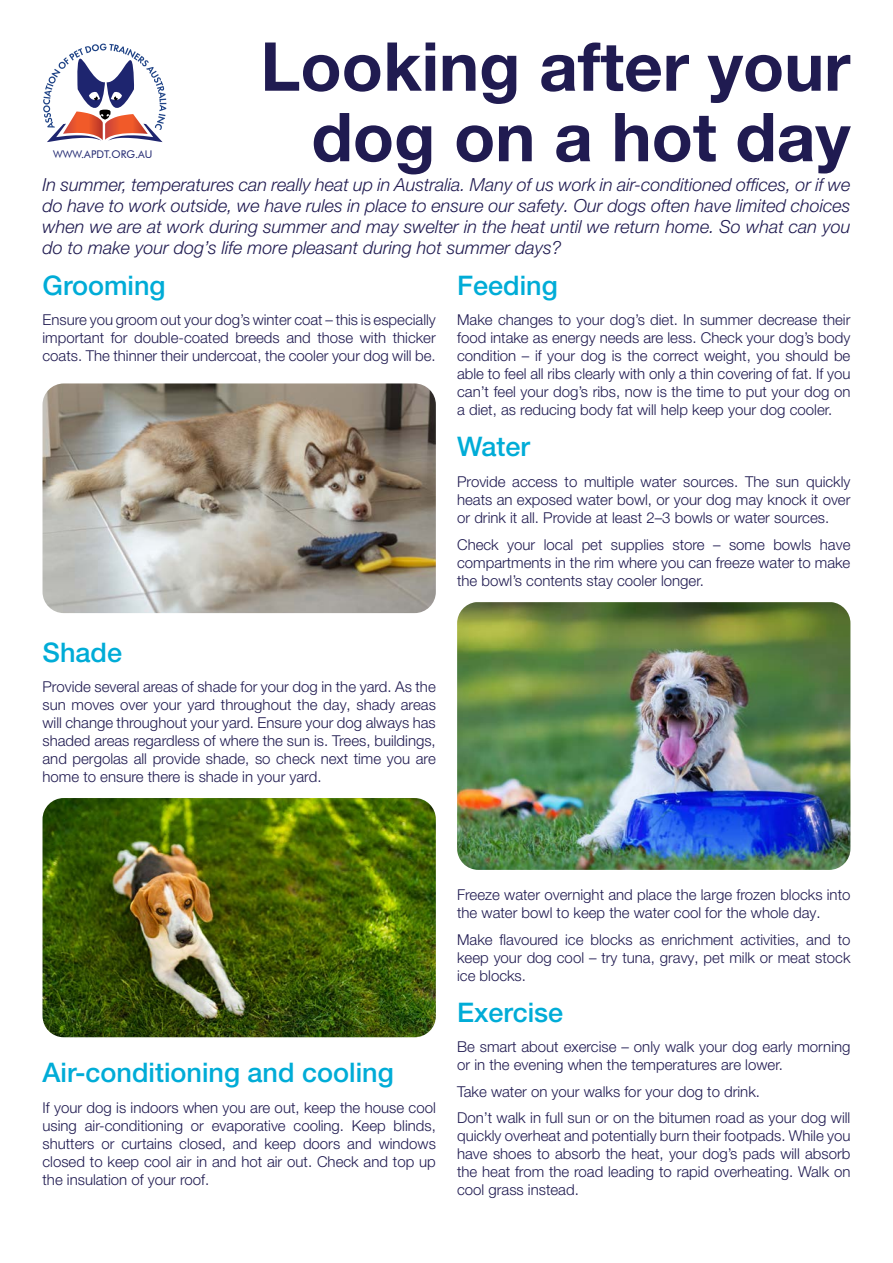
<style>
.page{position:relative;width:893px;height:1263px;background:#fff}
.page>*{position:absolute;margin:0;border:0;box-sizing:border-box;transform-origin:0 0}
.t1{font:700 67.5px/70.5px "Helvetica Neue LT Pro";color:#201b51;text-align:right}
.Heading_2{font:500 27px "Helvetica Neue LT Pro";color:#00acd7}
.Description{font:italic 300 18px/21px "Helvetica Neue LT Pro";color:#201b51;text-align:justify}
.Body_Text{font:300 15px/18px "Helvetica Neue LT Pro";color:#201b51;text-align:justify}
.t2{font:10.65px "Futura BT";letter-spacing:.01em;color:#1e256f}
</style>
<div class="page">
<svg style="left:43px;top:44px;width:123px;height:98px"></svg>
<img style="left:43px;top:383px;width:393px;height:230px">
<img style="left:43px;top:798px;width:393px;height:239px">
<img style="left:457px;top:602px;width:393px;height:268px">
<p class="t1" style="left:260px;top:30px;width:592px">Looking after your dog on a hot day</p>
<p class="Description" style="left:43px;top:174px;width:809px">In summer, temperatures can really heat up in Australia. Many of us work in air-conditioned offices, or if we do have to work outside, we have rules in place to ensure our safety. Our dogs often have limited choices when we are at work during summer and may swelter in the heat until we return home. So what can you do to make your dog’s life more pleasant during hot summer days?</p>
<p class="Heading_2" style="left:43px;top:269px;width:125px">Grooming</p>
<p class="Body_Text" style="left:43px;top:311px;width:395px">Ensure you groom out your dog’s winter coat – this is especially important for double-coated breeds and those with thicker coats. The thinner their undercoat, the cooler your dog will be.</p>
<p class="t2" style="left:53px;top:148px;width:101px">WWW.APDT.ORG.AU</p>
<p class="Heading_2" style="left:457px;top:269px;width:102px">Feeding</p>
<p class="Body_Text" style="left:457px;top:311px;width:395px">Make changes to your dog’s diet. In summer decrease their food intake as energy needs are less. Check your dog’s body condition – if your dog is the correct weight, you should be able to feel all ribs clearly with only a thin covering of fat. If you can’t feel your dog’s ribs, now is the time to put your dog on a diet, as reducing body fat will help keep your dog cooler.</p>
<p class="Heading_2" style="left:457px;top:430px;width:75px">Water</p>
<p class="Body_Text" style="left:457px;top:472px;width:395px">Provide access to multiple water sources. The sun quickly heats an exposed water bowl, or your dog may knock it over or drink it all. Provide at least 2–3 bowls or water sources.</p>
<p class="Body_Text" style="left:457px;top:535px;width:395px">Check your local pet supplies store – some bowls have compartments in the rim where you can freeze water to make the bowl’s contents stay cooler longer.</p>
<p class="Heading_2" style="left:43px;top:636px;width:81px">Shade</p>
<p class="Body_Text" style="left:43px;top:678px;width:395px">Provide several areas of shade for your dog in the yard. As the sun moves over your yard throughout the day, shady areas will change throughout your yard. Ensure your dog always has shaded areas regardless of where the sun is. Trees, buildings, and pergolas all provide shade, so check next time you are home to ensure there is shade in your yard.</p>
<p class="Heading_2" style="left:43px;top:1057px;width:353px">Air-conditioning and cooling</p>
<p class="Body_Text" style="left:43px;top:1098px;width:395px">If your dog is indoors when you are out, keep the house cool using air-conditioning or evaporative cooling. Keep blinds, shutters or curtains closed, and keep doors and windows closed to keep cool air in and hot air out. Check and top up the insulation of your roof.</p>
<p class="Body_Text" style="left:457px;top:885px;width:395px">Freeze water overnight and place the large frozen blocks into the water bowl to keep the water cool for the whole day.</p>
<p class="Body_Text" style="left:457px;top:930px;width:395px">Make flavoured ice blocks as enrichment activities, and to keep your dog cool – try tuna, gravy, pet milk or meat stock ice blocks.</p>
<p class="Heading_2" style="left:457px;top:996px;width:108px">Exercise</p>
<p class="Body_Text" style="left:457px;top:1038px;width:395px">Be smart about exercise – only walk your dog early morning or in the evening when the temperatures are lower.</p>
<p class="Body_Text" style="left:457px;top:1082px;width:304px">Take water on your walks for your dog to drink.</p>
<p class="Body_Text" style="left:457px;top:1109px;width:395px">Don’t walk in full sun or on the bitumen road as your dog will quickly overheat and potentially burn their footpads. While you have shoes to absorb the heat, your dog’s pads will absorb the heat from the road leading to rapid overheating. Walk on cool grass instead.</p>
</div>
